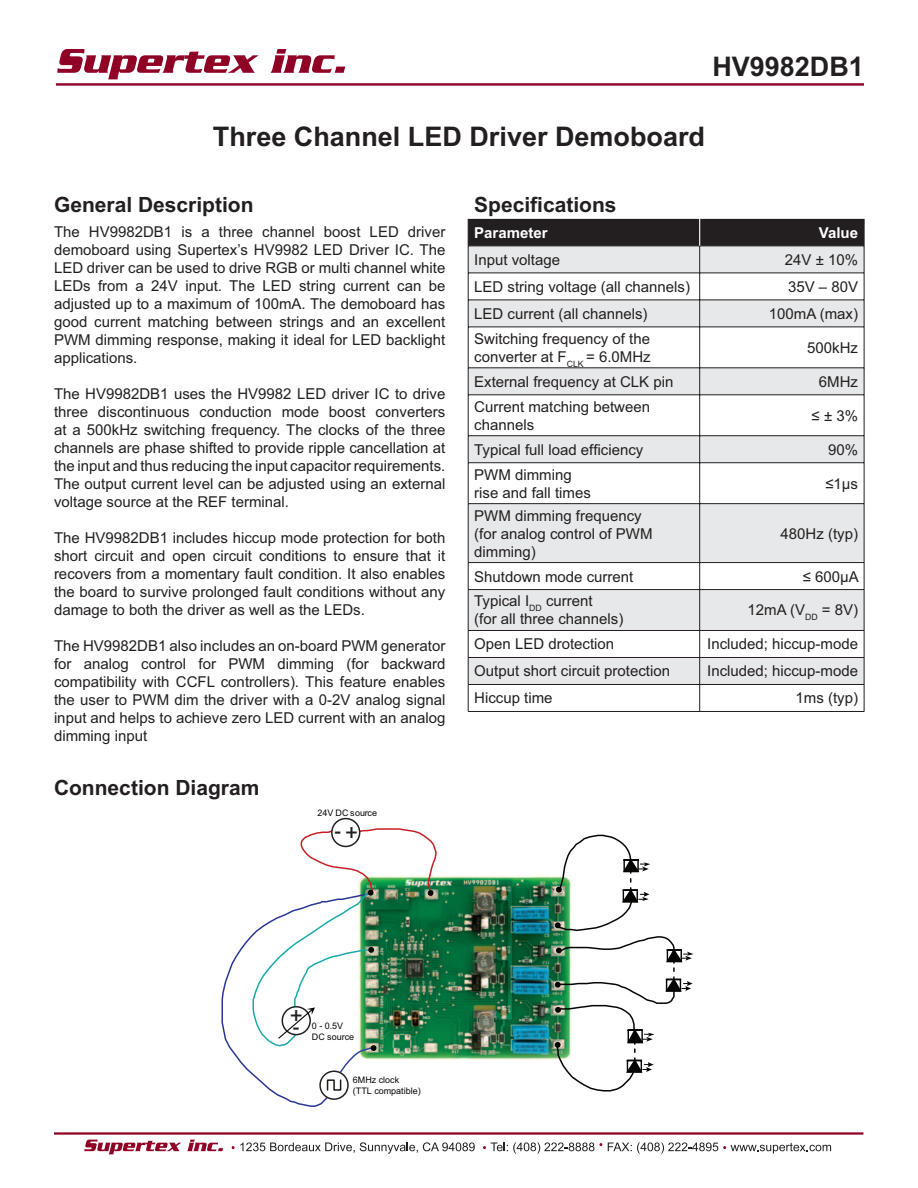
<style>
.page{position:relative;width:918px;height:1188px;background:#fff}
.page>*{position:absolute;margin:0;border:0;box-sizing:border-box;transform-origin:0 0}
.t1{font:700 27px "Arial";color:#231f20}
.t2{font:700 21px "Arial";color:#231f20}
.t3{font:700 20.55px "Myriad";color:#231f20}
.t4{font:15px/18px "Arial";color:#231f20}
.t5{font:700 15px "Arial";color:#fff}
.t6{font:9px/10.8px "Arial";color:#050504}
</style>
<div class="page">
<hr style="left:56px;top:83px;width:808px;height:3px;background:#900126">
<svg style="left:57px;top:49px;width:202px;height:30px"></svg>
<svg style="left:271px;top:49px;width:74px;height:24px"></svg>
<svg style="left:84px;top:1140px;width:97px;height:14px"></svg>
<svg style="left:187px;top:1140px;width:36px;height:11px"></svg>
<svg style="left:232px;top:1142px;width:243px;height:12px"></svg>
<svg style="left:483px;top:1142px;width:119px;height:12px"></svg>
<svg style="left:608px;top:1142px;width:223px;height:12px"></svg>
<hr style="left:54px;top:1132px;width:809px;height:3px;background:#900126">
<svg style="left:469px;top:328px;width:395px;height:356px;fill:#e7e8e9"></svg>
<hr style="left:468px;top:327px;width:232px;height:1px;background:#231f20">
<hr style="left:468px;top:327px;width:1px;height:41px;background:#231f20">
<hr style="left:700px;top:327px;width:164px;height:1px;background:#231f20">
<hr style="left:699px;top:327px;width:1px;height:41px;background:#231f20">
<hr style="left:864px;top:327px;width:1px;height:41px;background:#231f20">
<hr style="left:468px;top:368px;width:232px;height:1px;background:#231f20">
<svg style="left:468px;top:369px;width:1px;height:26px"></svg>
<hr style="left:700px;top:368px;width:164px;height:1px;background:#231f20">
<svg style="left:699px;top:369px;width:1px;height:26px"></svg>
<svg style="left:864px;top:368px;width:1px;height:27px"></svg>
<hr style="left:468px;top:395px;width:232px;height:1px;background:#231f20">
<hr style="left:468px;top:395px;width:1px;height:41px;background:#231f20">
<hr style="left:700px;top:395px;width:164px;height:1px;background:#231f20">
<hr style="left:699px;top:395px;width:1px;height:41px;background:#231f20">
<hr style="left:864px;top:395px;width:1px;height:41px;background:#231f20">
<hr style="left:468px;top:435px;width:232px;height:1px;background:#231f20">
<svg style="left:468px;top:436px;width:1px;height:26px"></svg>
<hr style="left:700px;top:435px;width:164px;height:1px;background:#231f20">
<svg style="left:699px;top:436px;width:1px;height:26px"></svg>
<svg style="left:864px;top:436px;width:1px;height:27px"></svg>
<hr style="left:468px;top:462px;width:232px;height:1px;background:#231f20">
<hr style="left:468px;top:463px;width:1px;height:40px;background:#231f20">
<hr style="left:700px;top:462px;width:164px;height:1px;background:#231f20">
<hr style="left:699px;top:463px;width:1px;height:40px;background:#231f20">
<hr style="left:864px;top:463px;width:1px;height:40px;background:#231f20">
<hr style="left:468px;top:503px;width:232px;height:1px;background:#231f20">
<hr style="left:468px;top:504px;width:1px;height:58px;background:#231f20">
<hr style="left:700px;top:503px;width:164px;height:1px;background:#231f20">
<hr style="left:699px;top:504px;width:1px;height:58px;background:#231f20">
<hr style="left:864px;top:504px;width:1px;height:58px;background:#231f20">
<hr style="left:468px;top:562px;width:232px;height:1px;background:#231f20">
<svg style="left:468px;top:563px;width:1px;height:26px"></svg>
<hr style="left:700px;top:562px;width:164px;height:1px;background:#231f20">
<svg style="left:699px;top:563px;width:1px;height:26px"></svg>
<svg style="left:864px;top:563px;width:1px;height:26px"></svg>
<hr style="left:468px;top:589px;width:232px;height:1px;background:#231f20">
<hr style="left:468px;top:590px;width:1px;height:40px;background:#231f20">
<hr style="left:700px;top:589px;width:164px;height:1px;background:#231f20">
<hr style="left:699px;top:590px;width:1px;height:40px;background:#231f20">
<hr style="left:864px;top:590px;width:1px;height:40px;background:#231f20">
<hr style="left:468px;top:630px;width:232px;height:1px;background:#231f20">
<hr style="left:700px;top:630px;width:164px;height:1px;background:#231f20">
<hr style="left:468px;top:657px;width:232px;height:1px;background:#231f20">
<hr style="left:700px;top:657px;width:164px;height:1px;background:#231f20">
<hr style="left:468px;top:684px;width:232px;height:1px;background:#231f20">
<svg style="left:468px;top:631px;width:1px;height:80px"></svg>
<hr style="left:700px;top:684px;width:164px;height:1px;background:#231f20">
<svg style="left:699px;top:631px;width:1px;height:80px"></svg>
<svg style="left:864px;top:631px;width:1px;height:80px"></svg>
<hr style="left:468px;top:711px;width:396px;height:1px;background:#231f20">
<svg style="left:468px;top:219px;width:397px;height:108px"></svg>
<img style="left:438px;top:875px;width:117px;height:185px">
<div style="left:331px;top:818px;width:29px;height:29px;border:2px solid #231f20;border-radius:50%"></div>
<svg style="left:555px;top:834px;width:138px;height:258px"></svg>
<img style="left:222px;top:828px;width:216px;height:279px">
<h1 class="t1" style="left:712px;top:57px;width:153px">HV9982DB1</h1>
<h1 class="t1" style="left:213px;top:127px;width:494px">Three Channel LED Driver Demoboard</h1>
<h2 class="t2" style="left:54px;top:197px;width:201px">General Description</h2>
<p class="t4" style="left:54px;top:224px;width:393px;text-align:justify">The HV9982DB1 is a three channel boost LED driver demoboard using Supertex’s HV9982 LED Driver IC. The LED driver can be used to drive RGB or multi channel white LEDs from a 24V input. The LED string current can be adjusted up to a maximum of 100mA. The demoboard has good current matching between strings and an excellent PWM dimming response, making it ideal for LED backlight applications.</p>
<p class="t4" style="left:54px;top:386px;width:393px;text-align:justify">The HV9982DB1 uses the HV9982 LED driver IC to drive three discontinuous conduction mode boost converters at a 500kHz switching frequency. The clocks of the three channels are phase shifted to provide ripple cancellation at the input and thus reducing the input capacitor requirements.<br>The output current level can be adjusted using an external voltage source at the REF terminal.</p>
<p class="t4" style="left:54px;top:530px;width:393px;text-align:justify">The HV9982DB1 includes hiccup mode protection for both short circuit and open circuit conditions to ensure that it recovers from a momentary fault condition. It also enables the board to survive prolonged fault conditions without any damage to both the driver as well as the LEDs.</p>
<p class="t4" style="left:54px;top:638px;width:393px;text-align:justify">The HV9982DB1 also includes an on-board PWM generator for analog control for PWM dimming (for backward compatibility with CCFL controllers). This feature enables the user to PWM dim the driver with a 0-2V analog signal input and helps to achieve zero LED current with an analog dimming input</p>
<h2 class="t2" style="left:54px;top:780px;width:207px">Connection Diagram</h2>
<p class="t6" style="left:318px;top:808px;width:61px">24V DC source</p>
<h3 class="t3" style="left:335px;top:823px;width:25px">- +</h3>
<h2 class="t2" style="left:474px;top:197px;width:144px">Specifications</h2>
<p class="t5" style="left:474px;top:227px;width:75px">Parameter</p>
<p class="t5" style="left:819px;top:227px;width:41px">Value</p>
<p class="t4" style="left:474px;top:252px;width:87px">Input voltage</p>
<p class="t4" style="left:785px;top:252px;width:75px">24V ± 10%</p>
<p class="t4" style="left:474px;top:279px;width:217px">LED string voltage (all channels)</p>
<p class="t4" style="left:788px;top:279px;width:72px">35V – 80V</p>
<p class="t4" style="left:474px;top:306px;width:175px">LED current (all channels)</p>
<p class="t4" style="left:769px;top:306px;width:91px">100mA (max)</p>
<p class="t4" style="left:474px;top:331px;width:178px">Switching frequency of the converter at F<sub>CLK</sub> = 6.0MHz</p>
<p class="t4" style="left:807px;top:340px;width:52px">500kHz</p>
<p class="t4" style="left:474px;top:374px;width:201px">External frequency at CLK pin</p>
<p class="t4" style="left:819px;top:374px;width:41px">6MHz</p>
<p class="t4" style="left:474px;top:399px;width:177px">Current matching between channels</p>
<p class="t4" style="left:812px;top:408px;width:48px">≤ ± 3%</p>
<p class="t4" style="left:474px;top:442px;width:171px">Typical full load efficiency</p>
<p class="t4" style="left:828px;top:442px;width:32px">90%</p>
<p class="t4" style="left:474px;top:467px;width:118px">PWM dimming rise and fall times</p>
<p class="t4" style="left:825px;top:476px;width:34px">≤1μs</p>
<p class="t4" style="left:474px;top:508px;width:180px">PWM dimming frequency (for analog control of PWM dimming)</p>
<p class="t4" style="left:781px;top:526px;width:79px">480Hz (typ)</p>
<p class="t4" style="left:474px;top:569px;width:161px">Shutdown mode current</p>
<p class="t4" style="left:803px;top:569px;width:58px">≤ 600μA</p>
<p class="t4" style="left:474px;top:594px;width:151px">Typical I<sub>DD</sub> current<br>(for all three channels)</p>
<p class="t4" style="left:748px;top:603px;width:112px">12mA (V<sub>DD</sub> = 8V)</p>
<p class="t4" style="left:474px;top:637px;width:142px">Open LED drotection</p>
<p class="t4" style="left:707px;top:637px;width:152px">Included; hiccup-mode</p>
<p class="t4" style="left:474px;top:664px;width:197px">Output short circuit protection</p>
<p class="t4" style="left:707px;top:664px;width:152px">Included; hiccup-mode</p>
<p class="t4" style="left:474px;top:691px;width:80px">Hiccup time</p>
<p class="t4" style="left:796px;top:691px;width:64px">1ms (typ)</p>
<h3 class="t3" style="left:290px;top:1006px;width:14px">+</h3>
<h3 class="t3" style="left:293px;top:1020px;width:8px">-</h3>
<p class="t6" style="left:312px;top:1021px;width:44px">0 - 0.5V<br>DC source</p>
<p class="t6" style="left:353px;top:1075px;width:69px">6MHz clock<br>(TTL compatible)</p>
</div>
